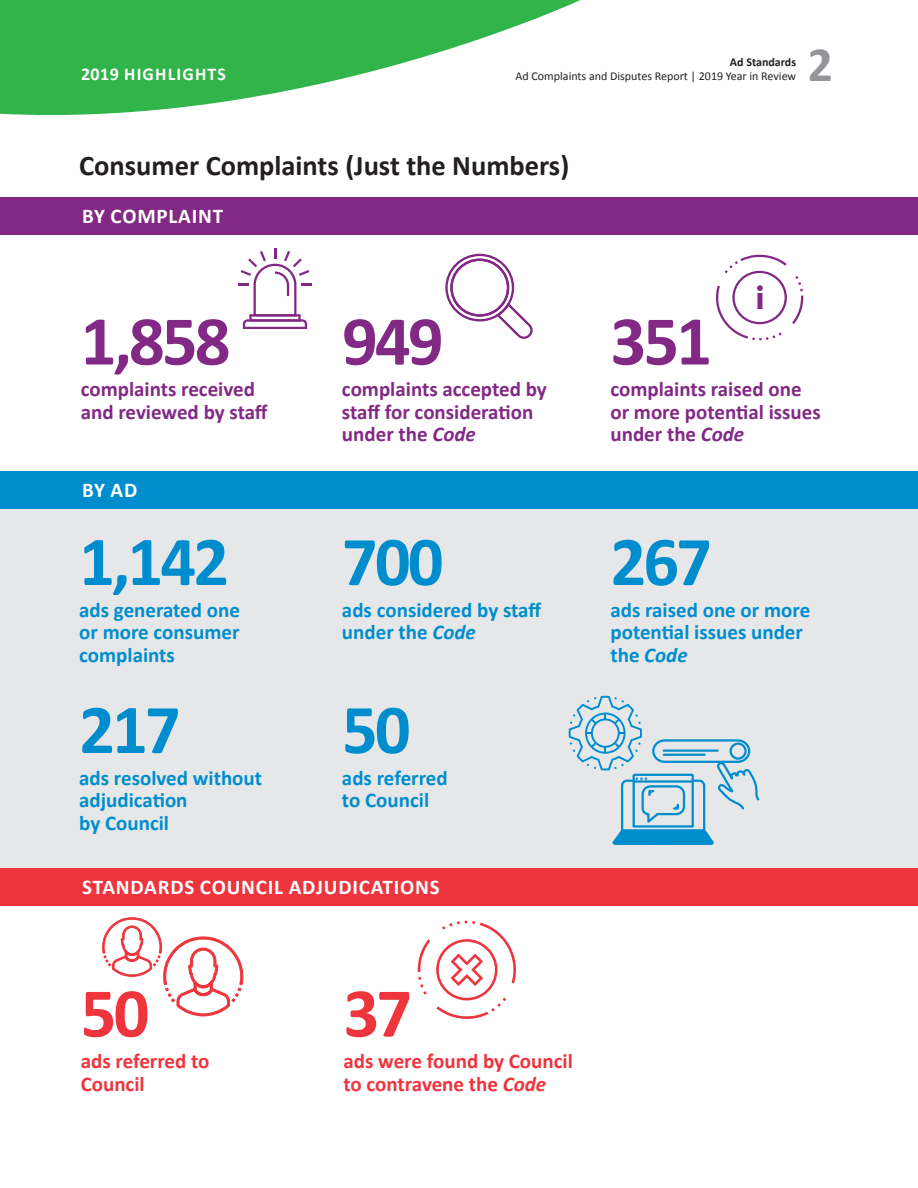
<style>
.page{position:relative;width:918px;height:1188px;background:#fff}
.page>*{position:absolute;margin:0;border:0;box-sizing:border-box;transform-origin:0 0}
.body_text{font:700 70.5px "Calibri";letter-spacing:-.04em;color:#008dce}
.body_text-2{font:700 70.5px "Calibri";letter-spacing:-.04em;color:#822985}
.body_text-3{font:700 70.5px "Calibri";color:#ee343d}
.t1{font:700 49.5px "Calibri";color:#939598}
.Case_Study_-_h2{font:900 33px "Avenir";color:#822985}
.t2{font:700 28.5px "Calibri";color:#231f20}
.body_text-4{font:700 21px/22.5px "Calibri";color:#008dce}
.body_text-5{font:700 21px/22.5px "Calibri";color:#822985}
.body_text-6{font:700 21px/22.5px "Calibri";color:#ee343d}
.Case_Study_-_h2-2{font:700 21px "Calibri";letter-spacing:.04em;color:#fff}
.t3{font:700 18px "Calibri";letter-spacing:.065em;color:#fff}
.t4{font:12px "Calibri";color:#231f20}
.t5{font:700 12px "Calibri";color:#231f20}
.s1{font-style:italic}
</style>
<div class="page">
<div style="left:0;top:197px;width:918px;height:37px;background:#822985"></div>
<div style="left:0;top:500px;width:918px;height:378px;background:#e6e7e9"></div>
<svg style="left:0;top:0;width:580px;height:115px;fill:#31b44a"></svg>
<div style="left:0;top:868px;width:918px;height:38px;background:#ee343d"></div>
<div style="left:0;top:471px;width:918px;height:38px;background:#008dce"></div>
<svg style="left:418px;top:939px;width:12px;height:56px"></svg>
<svg style="left:436px;top:921px;width:80px;height:98px"></svg>
<svg style="left:102px;top:917px;width:141px;height:99px"></svg>
<svg style="left:238px;top:249px;width:74px;height:80px"></svg>
<svg style="left:445px;top:253px;width:88px;height:86px"></svg>
<svg style="left:716px;top:254px;width:87px;height:86px"></svg>
<svg style="left:569px;top:696px;width:191px;height:149px"></svg>
<hr style="left:634px;top:780px;width:58px;height:3px;background:#008dce">
<p class="t5" style="left:730px;top:55px;width:68px">Ad Standards</p>
<p class="t3" style="left:81px;top:62px;width:147px">2019 HIGHLIGHTS</p>
<p class="t4" style="left:516px;top:68px;width:282px">Ad Complaints and Disputes Report | 2019 Year in Review</p>
<h2 class="t1" style="left:808px;top:33px;width:27px">2</h2>
<h2 class="t2" style="left:79px;top:148px;width:492px">Consumer Complaints (Just the Numbers)</h2>
<p class="Case_Study_-_h2-2" style="left:82px;top:202px;width:143px">BY COMPLAINT</p>
<p class="Case_Study_-_h2" style="left:756px;top:269px;width:10px">i</p>
<p class="body_text-2" style="left:81px;top:296px;width:151px">1,858</p>
<p class="body_text-5" style="left:81px;top:378px;width:189px">complaints received and reviewed by staff</p>
<p class="Case_Study_-_h2-2" style="left:82px;top:477px;width:57px">BY AD</p>
<p class="body_text" style="left:79px;top:517px;width:151px">1,142</p>
<p class="body_text-4" style="left:79px;top:598px;width:162px;text-align:justify">ads generated one or more consumer complaints</p>
<p class="body_text" style="left:79px;top:685px;width:103px">217</p>
<p class="body_text-4" style="left:79px;top:766px;width:184px">ads resolved without adjudication<br>by Council</p>
<p class="body_text-2" style="left:342px;top:296px;width:103px">949</p>
<p class="body_text-5" style="left:342px;top:378px;width:206px">complaints accepted by staff for consideration under the <span class="s1">Code</span></p>
<p class="body_text" style="left:342px;top:517px;width:103px">700</p>
<p class="body_text-4" style="left:342px;top:598px;width:201px">ads considered by staff under the <span class="s1">Code</span></p>
<p class="body_text" style="left:342px;top:685px;width:70px">50</p>
<p class="body_text-4" style="left:342px;top:766px;width:107px">ads referred to Council</p>
<p class="Case_Study_-_h2-2" style="left:82px;top:874px;width:359px">STANDARDS COUNCIL ADJUDICATIONS</p>
<p class="body_text-3" style="left:81px;top:968px;width:70px">50</p>
<p class="body_text-6" style="left:81px;top:1050px;width:130px">ads referred to<br>Council</p>
<p class="body_text-3" style="left:343px;top:968px;width:70px">37</p>
<p class="body_text-6" style="left:343px;top:1050px;width:231px">ads were found by Council to contravene the <span class="s1">Code</span></p>
<p class="body_text-2" style="left:610px;top:296px;width:103px">351</p>
<p class="body_text-5" style="left:610px;top:378px;width:212px">complaints raised one or more potential issues under the <span class="s1">Code</span></p>
<p class="body_text" style="left:610px;top:517px;width:103px">267</p>
<p class="body_text-4" style="left:610px;top:598px;width:201px">ads raised one or more potential issues under the <span class="s1">Code</span></p>
</div>
